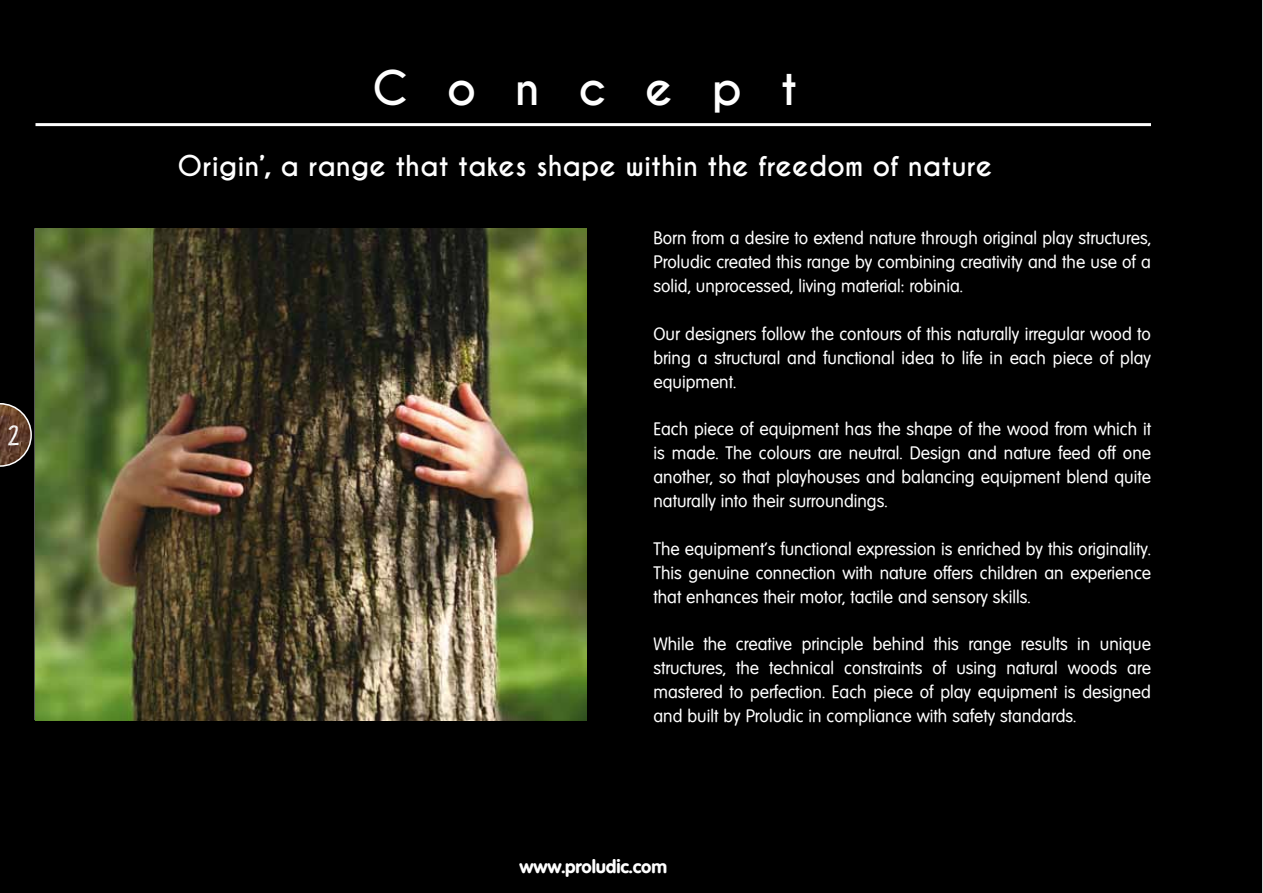
<style>
.page{position:relative;width:1263px;height:893px;background:#fff}
.page>*{position:absolute;margin:0;border:0;box-sizing:border-box;transform-origin:0 0}
.t1{font:700 45px "Caviar Dreams";letter-spacing:.86em;color:#fff}
.t2{font:700 27px "Caviar Dreams";color:#fff}
.t3{font:22.5px "Janda Safeand Sound";color:#fff}
.t4{font:700 18px "Volkswagen";letter-spacing:-.01em;color:#fff}
.t5{font:17.25px/24px "Volkswagen";color:#fff;text-align:justify}
</style>
<div class="page">
<div style="left:0;top:0;width:1262px;height:893px;background:#000"></div>
<hr style="left:36px;top:123px;width:1115px;height:3px;background:#fff">
<img style="left:36px;top:229px;width:550px;height:491px">
<svg style="left:0;top:403px;width:32px;height:64px;background:#594032"></svg>
<h3 class="t3" style="left:8px;top:420px;width:13px">2</h3>
<h1 class="t1" style="left:372px;top:61px;width:427px">Concept</h1>
<h2 class="t2" style="left:177px;top:150px;width:816px">Origin’, a range that takes shape within the freedom of nature</h2>
<p class="t5" style="left:653px;top:226px;width:499px">Born from a desire to extend nature through original play structures, Proludic created this range by combining creativity and the use of a solid, unprocessed, living material: robinia.</p>
<p class="t5" style="left:653px;top:322px;width:499px">Our designers follow the contours of this naturally irregular wood to bring a structural and functional idea to life in each piece of play equipment.</p>
<p class="t5" style="left:653px;top:417px;width:499px">Each piece of equipment has the shape of the wood from which it is made. The colours are neutral. Design and nature feed off one another, so that playhouses and balancing equipment blend quite naturally into their surroundings.</p>
<p class="t5" style="left:653px;top:537px;width:499px">The equipment’s functional expression is enriched by this originality.<br>This genuine connection with nature offers children an experience that enhances their motor, tactile and sensory skills.</p>
<p class="t5" style="left:653px;top:632px;width:499px">While the creative principle behind this range results in unique structures, the technical constraints of using natural woods are mastered to perfection. Each piece of play equipment is designed and built by Proludic in compliance with safety standards.</p>
<p class="t4" style="left:519px;top:856px;width:149px">www.proludic.com</p>
</div>
